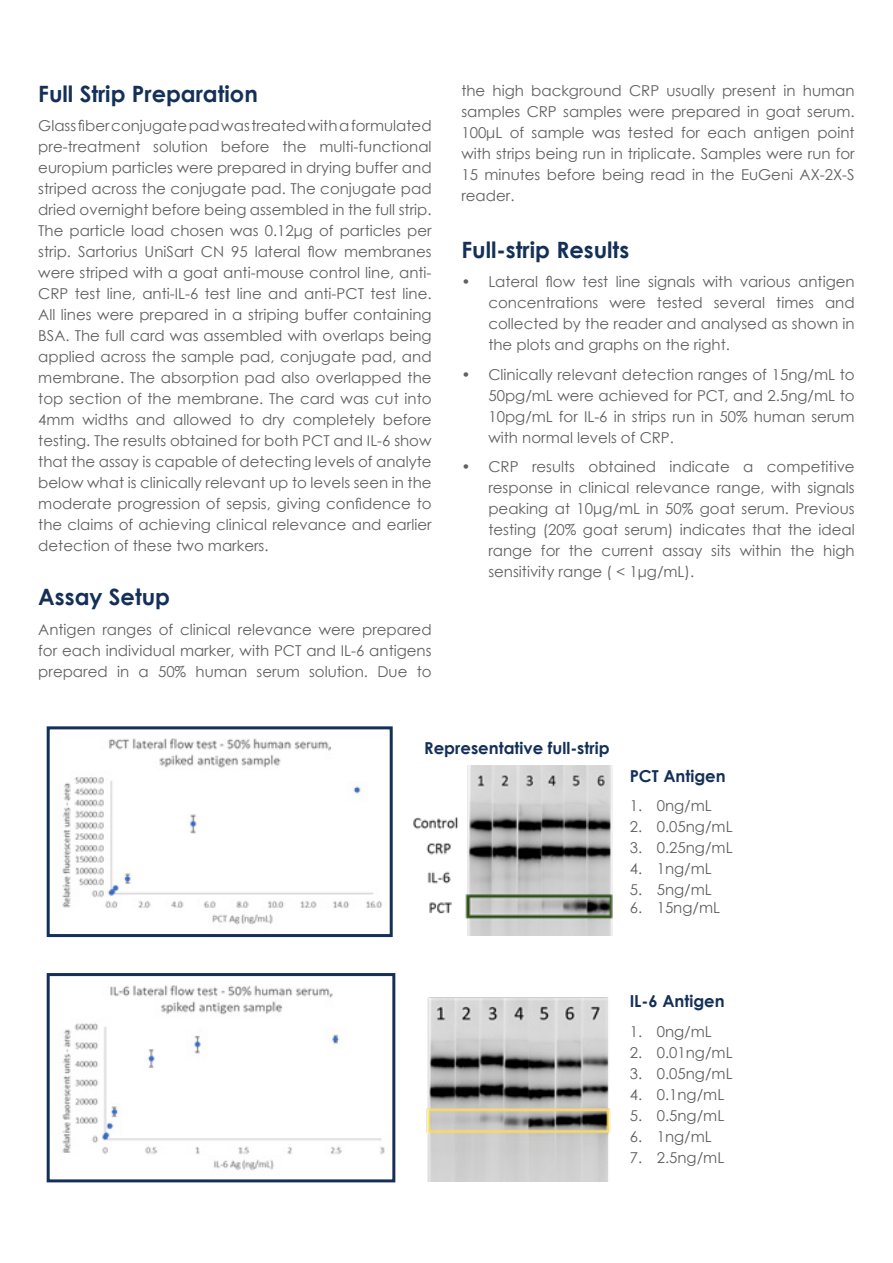
<style>
.page{position:relative;width:893px;height:1263px;background:#fff}
.page>*{position:absolute;margin:0;border:0;box-sizing:border-box;transform-origin:0 0}
.t1{font:700 22.5px "Century Gothic";color:#143058}
.t2{font:700 16.5px "Century Gothic";color:#143058}
.t3{font:15px/21px "Century Gothic";color:#5f6062;text-align:justify}
</style>
<div class="page">
<img style="left:62px;top:738px;width:320px;height:187px">
<div style="left:47px;top:726px;width:346px;height:211px;border:3px solid #143058"></div>
<img style="left:413px;top:765px;width:200px;height:170px">
<img style="left:62px;top:985px;width:323px;height:185px">
<div style="left:47px;top:973px;width:348px;height:209px;border:3px solid #143058"></div>
<img style="left:426px;top:997px;width:185px;height:185px">
<p class="t1" style="left:38px;top:76px;width:221px">Full Strip Preparation</p>
<p class="t3" style="left:38px;top:115px;width:395px">Glass fiber conjugate pad was treated with a formulated pre-treatment solution before the multi-functional europium particles were prepared in drying buffer and striped across the conjugate pad. The conjugate pad dried overnight before being assembled in the full strip.<br>The particle load chosen was 0.12μg of particles per strip. Sartorius UniSart CN 95 lateral flow membranes were striped with a goat anti-mouse control line, anti-CRP test line, anti-IL-6 test line and anti-PCT test line.<br>All lines were prepared in a striping buffer containing BSA. The full card was assembled with overlaps being applied across the sample pad, conjugate pad, and membrane. The absorption pad also overlapped the top section of the membrane. The card was cut into 4mm widths and allowed to dry completely before testing. The results obtained for both PCT and IL-6 show that the assay is capable of detecting levels of analyte below what is clinically relevant up to levels seen in the moderate progression of sepsis, giving confidence to the claims of achieving clinical relevance and earlier detection of these two markers.</p>
<p class="t1" style="left:38px;top:580px;width:133px">Assay Setup</p>
<p class="t3" style="left:38px;top:619px;width:395px">Antigen ranges of clinical relevance were prepared for each individual marker, with PCT and IL-6 antigens prepared in a 50% human serum solution. Due to</p>
<p class="t3" style="left:461px;top:80px;width:395px">the high background CRP usually present in human samples CRP samples were prepared in goat serum.<br>100μL of sample was tested for each antigen point with strips being run in triplicate. Samples were run for 15 minutes before being read in the EuGeni AX-2X-S reader.</p>
<p class="t1" style="left:461px;top:232px;width:169px">Full-strip Results</p>
<p class="t3" style="left:488px;top:271px;width:368px;text-indent:-27px">• Lateral flow test line signals with various antigen concentrations were tested several times and collected by the reader and analysed as shown in the plots and graphs on the right.</p>
<p class="t3" style="left:488px;top:363px;width:368px;text-indent:-27px">• Clinically relevant detection ranges of 15ng/mL to 50pg/mL were achieved for PCT, and 2.5ng/mL to 10pg/mL for IL-6 in strips run in 50% human serum with normal levels of CRP.</p>
<p class="t3" style="left:488px;top:456px;width:368px;text-indent:-27px">• CRP results obtained indicate a competitive response in clinical relevance range, with signals peaking at 10μg/mL in 50% goat serum. Previous testing (20% goat serum) indicates that the ideal range for the current assay sits within the high sensitivity range ( &lt; 1μg/mL).</p>
<p class="t2" style="left:424px;top:735px;width:187px">Representative full-strip</p>
<p class="t2" style="left:630px;top:763px;width:98px">PCT Antigen</p>
<p class="t3" style="left:630px;top:795px;width:84px">1. 0ng/mL</p>
<p class="t3" style="left:630px;top:816px;width:104px">2. 0.05ng/mL</p>
<p class="t3" style="left:630px;top:837px;width:104px">3. 0.25ng/mL</p>
<p class="t3" style="left:630px;top:858px;width:84px">4. 1ng/mL</p>
<p class="t3" style="left:630px;top:879px;width:84px">5. 5ng/mL</p>
<p class="t3" style="left:630px;top:897px;width:92px">6. 15ng/mL</p>
<p class="t2" style="left:630px;top:989px;width:97px">IL-6 Antigen</p>
<p class="t3" style="left:630px;top:1021px;width:84px">1. 0ng/mL</p>
<p class="t3" style="left:630px;top:1042px;width:104px">2. 0.01ng/mL</p>
<p class="t3" style="left:630px;top:1063px;width:104px">3. 0.05ng/mL</p>
<p class="t3" style="left:630px;top:1084px;width:96px">4. 0.1ng/mL</p>
<p class="t3" style="left:630px;top:1105px;width:96px">5. 0.5ng/mL</p>
<p class="t3" style="left:630px;top:1126px;width:84px">6. 1ng/mL</p>
<p class="t3" style="left:630px;top:1147px;width:96px">7. 2.5ng/mL</p>
</div>
